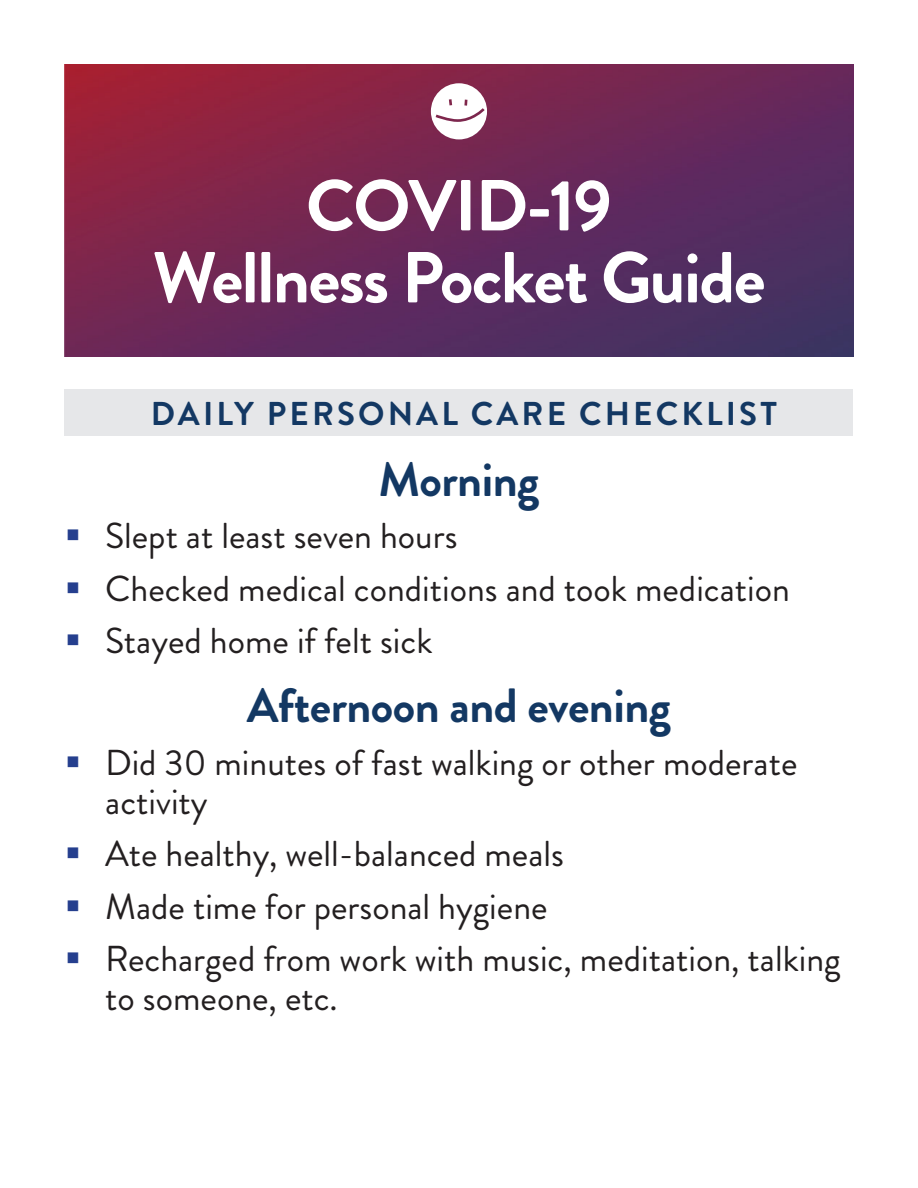
<style>
.page{position:relative;width:918px;height:1188px;background:#fff}
.page>*{position:absolute;margin:0;border:0;box-sizing:border-box;transform-origin:0 0}
.t1{font:700 72px/72px "Brandon Grotesque";letter-spacing:-.025em;color:#fff;text-align:center}
.Heading3{font:700 48px "Brandon Grotesque";letter-spacing:-.01em;color:#133863}
.t2{font:36px/39px "Brandon Grotesque";color:#231f20}
.Heading2{font:700 33px "Brandon Grotesque";letter-spacing:.095em;color:#133863}
</style>
<div class="page">
<img style="left:65px;top:65px;width:788px;height:292px">
<div style="left:65px;top:389px;width:788px;height:46px;background:#e6e7e9"></div>
<svg style="left:431px;top:83px;width:56px;height:56px"></svg>
<h1 class="t1" style="left:152px;top:171px;width:615px">COVID-19<br>Wellness Pocket Guide</h1>
<h2 class="Heading2" style="left:151px;top:391px;width:628px">DAILY PERSONAL CARE CHECKLIST</h2>
<h3 class="Heading3" style="left:379px;top:446px;width:162px">Morning</h3>
<p class="t2" style="left:105px;top:517px;width:354px">Slept at least seven hours</p>
<p class="t2" style="left:105px;top:569px;width:686px">Checked medical conditions and took medication</p>
<p class="t2" style="left:105px;top:622px;width:329px">Stayed home if felt sick</p>
<h3 class="Heading3" style="left:247px;top:672px;width:426px">Afternoon and evening</h3>
<p class="t2" style="left:105px;top:743px;width:694px">Did 30 minutes of fast walking or other moderate activity</p>
<p class="t2" style="left:105px;top:835px;width:460px">Ate healthy, well-balanced meals</p>
<p class="t2" style="left:105px;top:887px;width:444px">Made time for personal hygiene</p>
<p class="t2" style="left:105px;top:940px;width:737px">Recharged from work with music, meditation, talking to someone, etc.</p>
</div>
